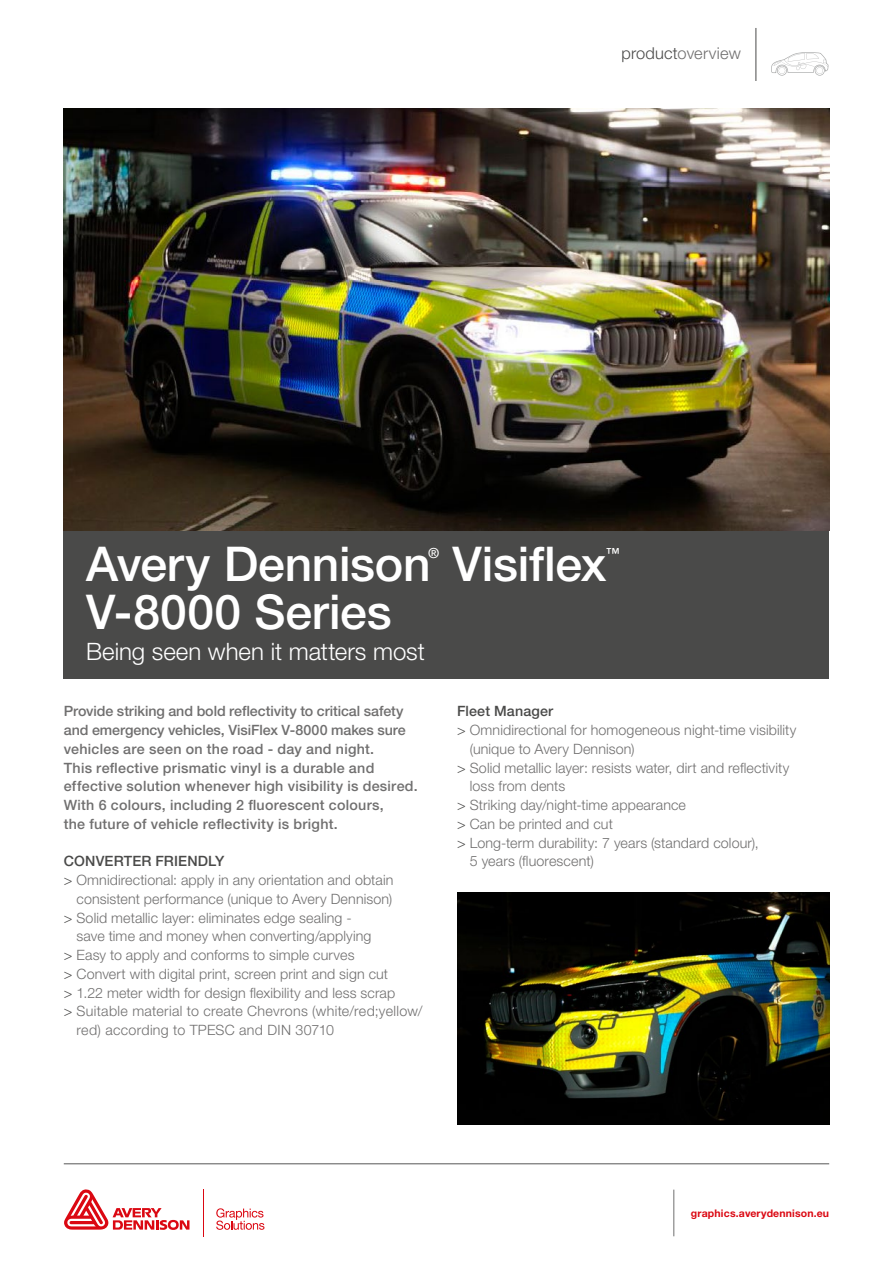
<style>
.page{position:relative;width:893px;height:1263px;background:#fff}
.page>*{position:absolute;margin:0;border:0;box-sizing:border-box;transform-origin:0 0}
.t1{font:500 48px "Helvetica Neue LT Std";letter-spacing:-.005em;color:#fff}
.t2{font:300 24px "Helvetica Neue LT Std";color:#fff}
.t3{font:300 16.35px "Helvetica Neue LT Std";letter-spacing:.01em;color:#706f6f}
.t4{font:300 14.25px "Helvetica Neue LT Std";letter-spacing:.01em;color:#706f6f}
.t5{font:500 14.25px/18.8px "Helvetica Neue LT Std";letter-spacing:.02em;color:#706f6f}
.t6{font:500 14.25px "Helvetica Neue LT Std";letter-spacing:.01em;color:#4a4a49}
.t7{font:500 13.95px "Helvetica Neue LT Std";color:#fff}
.t8{font:700 10.5px "Helvetica Neue LT Std";letter-spacing:.015em;color:#db0812}
.s1{color:#4a4a49}
</style>
<div class="page">
<hr style="left:674px;top:1189px;width:1px;height:47px;background:#706f6f">
<hr style="left:203px;top:1189px;width:1px;height:47px;background:#db0812">
<svg style="left:64px;top:1189px;width:125px;height:41px"></svg>
<svg style="left:216px;top:1208px;width:48px;height:22px"></svg>
<hr style="left:64px;top:1163px;width:765px;height:1px;background:#575756">
<div style="left:64px;top:530px;width:765px;height:149px;background:#4a4a49"></div>
<hr style="left:756px;top:28px;width:1px;height:53px;background:#4a4a49">
<img style="left:64px;top:109px;width:765px;height:421px">
<img style="left:457px;top:892px;width:372px;height:232px">
<svg style="left:771px;top:52px;width:57px;height:24px"></svg>
<p class="t3" style="left:621px;top:43px;width:121px"><span class="s1">product</span>overview</p>
<h1 class="t1" style="left:86px;top:536px;width:346px">Avery Dennison</h1>
<p class="t7" style="left:428px;top:544px;width:13px">®</p>
<h1 class="t1" style="left:453px;top:536px;width:156px">Visiflex</h1>
<p class="t7" style="left:606px;top:544px;width:15px">™</p>
<h1 class="t1" style="left:86px;top:584px;width:307px">V-8000 Series</h1>
<h2 class="t2" style="left:86px;top:637px;width:340px">Being seen when it matters most</h2>
<p class="t5" style="left:64px;top:702px;width:356px">Provide striking and bold reflectivity to critical safety and emergency vehicles, VisiFlex V-8000 makes sure vehicles are seen on the road - day and night.<br>This reflective prismatic vinyl is a durable and effective solution whenever high visibility is desired.<br>With 6 colours, including 2 fluorescent colours,<br>the future of vehicle reflectivity is bright.</p>
<p class="t6" style="left:64px;top:853px;width:162px">CONVERTER FRIENDLY</p>
<p class="t4" style="left:64px;top:871px;width:331px"><span class="s1">&gt;</span> Omnidirectional: apply in any orientation and obtain</p>
<p class="t4" style="left:77px;top:890px;width:317px">consistent performance (unique to Avery Dennison)</p>
<p class="t4" style="left:64px;top:909px;width:289px"><span class="s1">&gt;</span> Solid metallic layer: eliminates edge sealing -</p>
<p class="t4" style="left:77px;top:928px;width:296px">save time and money when converting/applying</p>
<p class="t4" style="left:64px;top:946px;width:292px"><span class="s1">&gt;</span> Easy to apply and conforms to simple curves</p>
<p class="t4" style="left:64px;top:965px;width:326px"><span class="s1">&gt;</span> Convert with digital print, screen print and sign cut</p>
<p class="t4" style="left:64px;top:984px;width:333px"><span class="s1">&gt;</span> 1.22 meter width for design flexibility and less scrap</p>
<p class="t4" style="left:64px;top:1003px;width:360px"><span class="s1">&gt;</span> Suitable material to create Chevrons (white/red;yellow/</p>
<p class="t4" style="left:77px;top:1021px;width:259px">red) according to TPESC and DIN 30710</p>
<p class="t6" style="left:457px;top:703px;width:97px">Fleet Manager</p>
<p class="t4" style="left:457px;top:721px;width:341px"><span class="s1">&gt;</span> Omnidirectional for homogeneous night-time visibility</p>
<p class="t4" style="left:470px;top:740px;width:166px">(unique to Avery Dennison)</p>
<p class="t4" style="left:457px;top:759px;width:334px"><span class="s1">&gt;</span> Solid metallic layer: resists water, dirt and reflectivity</p>
<p class="t4" style="left:470px;top:778px;width:97px">loss from dents</p>
<p class="t4" style="left:457px;top:796px;width:230px"><span class="s1">&gt;</span> Striking day/night-time appearance</p>
<p class="t4" style="left:457px;top:815px;width:157px"><span class="s1">&gt;</span> Can be printed and cut</p>
<p class="t4" style="left:457px;top:834px;width:303px"><span class="s1">&gt;</span> Long-term durability: 7 years (standard colour),</p>
<p class="t4" style="left:470px;top:853px;width:125px">5 years (fluorescent)</p>
<p class="t8" style="left:691px;top:1207px;width:140px">graphics.averydennison.eu</p>
</div>
